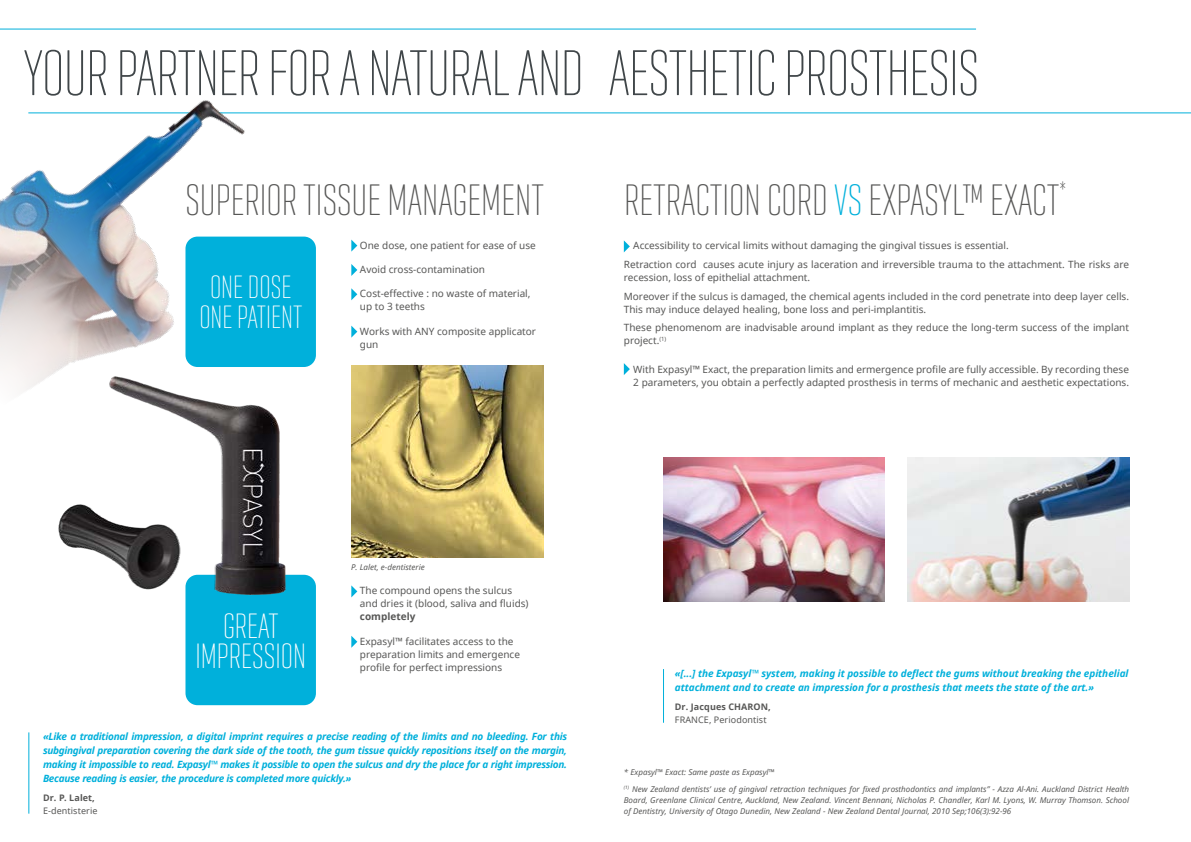
<style>
.page{position:relative;width:1191px;height:842px;background:#fff}
.page>*{position:absolute;margin:0;border:0;box-sizing:border-box;transform-origin:0 0}
.t1{font:200 66px "Geogrotesque X Comp";letter-spacing:-.01em;color:#404649}
.t2{font:200 45px "Geogrotesque X Comp";color:#575756}
.t3{font:200 36px/30px "Geogrotesque X Comp";color:#fff;text-align:center}
.t4{font:200 33px/30px "Geogrotesque X Comp";color:#fff;text-align:center}
.t5{font:10px/13px "Noto Sans";color:#575756}
.t6{font:italic 700 10px/14.1px "Noto Sans";letter-spacing:-.005em;color:#00b0db;text-align:justify}
.t7{font:700 10px "Noto Sans";color:#575756}
.t8{font:9px "Noto Sans";letter-spacing:.01em;color:#575756}
.t9{font:700 9px "Noto Sans";letter-spacing:.01em;color:#575756}
.t10{font:italic 8px/16.7px "Noto Sans";color:#575756}
.s1{color:#00b0db}
</style>
<div class="page">
<div style="left:185px;top:575px;width:131px;height:130px;background:#00b0db;border-radius:12px"></div>
<hr style="left:28px;top:112px;width:1163px;height:1px;background:#00b0db">
<img style="left:0;top:28px;width:325px;height:362px">
<img style="left:46px;top:371px;width:247px;height:233px">
<img style="left:351px;top:366px;width:192px;height:192px">
<hr style="left:0;top:29px;width:976px;height:1px;background:#00b0db">
<svg style="left:351px;top:585px;width:6px;height:12px"></svg>
<svg style="left:351px;top:636px;width:6px;height:12px"></svg>
<svg style="left:351px;top:240px;width:6px;height:12px"></svg>
<svg style="left:351px;top:264px;width:6px;height:12px"></svg>
<svg style="left:351px;top:288px;width:6px;height:12px"></svg>
<svg style="left:351px;top:326px;width:6px;height:12px"></svg>
<hr style="left:28px;top:732px;width:1px;height:82px;background:#00b0db">
<hr style="left:663px;top:669px;width:1px;height:54px;background:#00b0db">
<svg style="left:624px;top:240px;width:6px;height:12px"></svg>
<svg style="left:624px;top:363px;width:6px;height:12px"></svg>
<img style="left:663px;top:457px;width:222px;height:144px">
<img style="left:907px;top:457px;width:222px;height:144px">
<div style="left:185px;top:237px;width:131px;height:130px;background:#00b0db;border-radius:12px"></div>
<h1 class="t1" style="left:23px;top:31px;width:957px">YOUR PARTNER FOR A NATURAL AND AESTHETIC PROSTHESIS</h1>
<h2 class="t2" style="left:185px;top:172px;width:360px">SUPERIOR TISSUE MANAGEMENT</h2>
<h3 class="t4" style="left:199px;top:271px;width:104px">ONE DOSE<br>ONE PATIENT</h3>
<p class="t5" style="left:360px;top:238px;width:177px">One dose, one patient for ease of use</p>
<p class="t5" style="left:360px;top:263px;width:126px">Avoid cross-contamination</p>
<p class="t5" style="left:360px;top:287px;width:172px">Cost-effective : no waste of material, up to 3 teeths</p>
<p class="t5" style="left:360px;top:324px;width:178px">Works with ANY composite applicator gun</p>
<h2 class="t2" style="left:624px;top:172px;width:444px">RETRACTION CORD <span class="s1">VS</span> EXPASYL™ EXACT<sup>*</sup></h2>
<p class="t5" style="left:624px;top:236px;width:507px;line-height:18.7px;text-indent:9px">Accessibility to cervical limits without damaging the gingival tissues is essential.<br>Retraction cord causes acute injury as laceration and irreversible trauma to the attachment. The risks are</p>
<p class="t5" style="left:624px;top:268px;width:507px;line-height:18.7px">recession, loss of epithelial attachment.<br>Moreover if the sulcus is damaged, the chemical agents included in the cord penetrate into deep layer cells.</p>
<p class="t5" style="left:624px;top:300px;width:507px;line-height:18.7px">This may induce delayed healing, bone loss and peri-implantitis.<br>These phenomenom are inadvisable around implant as they reduce the long-term success of the implant</p>
<p class="t5" style="left:624px;top:334px;width:44px">project.<sup>(1)</sup></p>
<p class="t5" style="left:633px;top:363px;width:497px">With Expasyl™ Exact, the preparation limits and ermergence profile are fully accessible. By recording these<br>2 parameters, you obtain a perfectly adapted prosthesis in terms of mechanic and aesthetic expectations.</p>
<h3 class="t3" style="left:195px;top:610px;width:112px">GREAT<br>IMPRESSION</h3>
<p class="t10" style="left:351px;top:559px;width:75px">P. Lalet, e-dentisterie</p>
<p class="t5" style="left:360px;top:584px;width:170px">The compound opens the sulcus and dries it (blood, saliva and fluids)</p>
<p class="t7" style="left:360px;top:610px;width:57px">completely</p>
<p class="t5" style="left:360px;top:634px;width:161px">Expasyl™ facilitates access to the preparation limits and emergence profile for perfect impressions</p>
<p class="t6" style="left:43px;top:729px;width:526px">«Like a traditional impression, a digital imprint requires a precise reading of the limits and no bleeding. For this subgingival preparation covering the dark side of the tooth, the gum tissue quickly repositions itself on the margin, making it impossible to read. Expasyl™ makes it possible to open the sulcus and dry the place for a right impression.<br>Because reading is easier, the procedure is completed more quickly.»</p>
<p class="t9" style="left:43px;top:791px;width:53px">Dr. P. Lalet,</p>
<p class="t8" style="left:43px;top:804px;width:56px">E-dentisterie</p>
<p class="t6" style="left:675px;top:666px;width:455px;line-height:14.4px">«[...] the Expasyl™ system, making it possible to deflect the gums without breaking the epithelial attachment and to create an impression for a prosthesis that meets the state of the art.»</p>
<p class="t9" style="left:675px;top:700px;width:97px">Dr. Jacques CHARON,</p>
<p class="t8" style="left:675px;top:713px;width:93px">FRANCE, Periodontist</p>
<p class="t10" style="left:624px;top:763px;width:507px">* Expasyl™ Exact: Same paste as Expasyl™<br><sup>(1)</sup> New Zealand dentists’ use of gingival retraction techniques for fixed prosthodontics and implants” - Azza Al-Ani. Auckland District Health</p>
<p class="t10" style="left:624px;top:794px;width:507px;line-height:11px">Board, Greenlane Clinical Centre, Auckland, New Zealand. Vincent Bennani, Nicholas P. Chandler, Karl M. Lyons, W. Murray Thomson. School of Dentistry, University of Otago Dunedin, New Zealand - New Zealand Dental Journal, 2010 Sep;106(3):92-96</p>
</div>
